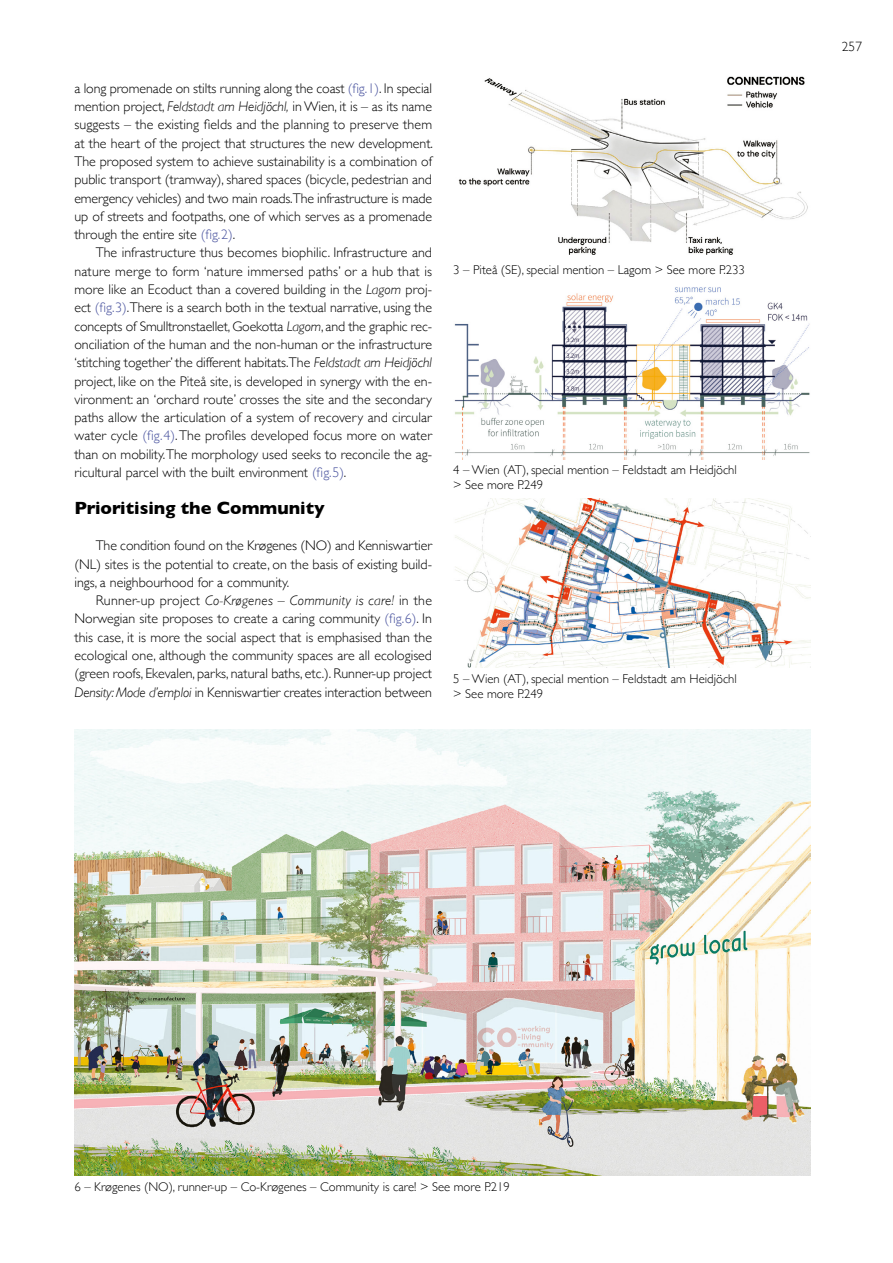
<style>
.page{position:relative;width:893px;height:1263px;background:#fff}
.page>*{position:absolute;margin:0;border:0;box-sizing:border-box;transform-origin:0 0}
.t1{font:700 18px "Gill Sans";color:#000}
.t2{font:300 13.95px/18.3px "Gill Sans";color:#000;text-align:justify}
.t3{font:300 13.5px "Gill Sans";color:#000}
.t4{font:300 12.75px/15px "Gill Sans";color:#000}
.s1{color:#48529e}
.s2{font-style:italic}
</style>
<div class="page">
<img style="left:454px;top:287px;width:356px;height:172px">
<img style="left:455px;top:499px;width:356px;height:169px">
<img style="left:74px;top:729px;width:737px;height:447px">
<img style="left:458px;top:76px;width:350px;height:179px">
<p class="t2" style="left:74px;top:78px;width:360px">a long promenade on stilts running along the coast <span class="s1">(fig.1)</span>. In special mention project, <span class="s2">Feldstadt am Heidjöchl,</span> in Wien, it is – as its name suggests – the existing fields and the planning to preserve them at the heart of the project that structures the new development.<br>The proposed system to achieve sustainability is a combination of public transport (tramway), shared spaces (bicycle, pedestrian and emergency vehicles) and two main roads.The infrastructure is made up of streets and footpaths, one of which serves as a promenade through the entire site <span class="s1">(fig.2)</span>.</p>
<p class="t2" style="left:74px;top:243px;width:359px;text-indent:21px">The infrastructure thus becomes biophilic. Infrastructure and nature merge to form ʻnature immersed paths’ or a hub that is more like an Ecoduct than a covered building in the <span class="s2">Lagom</span> proj&shy;ect <span class="s1">(fig.3)</span>.There is a search both in the textual narrative, using the concepts of Smulltronstaellet, Goekotta <span class="s2">Lagom</span>, and the graphic rec&shy;onciliation of the human and the non-human or the infrastructure ʻstitching together’ the different habitats.The <span class="s2">Feldstadt am Heidjöchl </span>project, like on the Piteå site, is developed in synergy with the en&shy;vironment: an ʻorchard route’ crosses the site and the secondary paths allow the articulation of a system of recovery and circular water cycle <span class="s1">(fig.4)</span>. The profiles developed focus more on water than on mobility. The morphology used seeks to reconcile the ag&shy;ricultural parcel with the built environment <span class="s1">(fig.5)</span>.</p>
<p class="t1" style="left:74px;top:493px;width:252px">Prioritising the Community</p>
<p class="t2" style="left:74px;top:536px;width:359px;text-indent:21px">The condition found on the Krøgenes (NO) and Kenniswartier (NL) sites is the potential to create, on the basis of existing build&shy;ings, a neighbourhood for a community.</p>
<p class="t2" style="left:74px;top:591px;width:359px;text-indent:21px">Runner-up project <span class="s2">Co-Krøgenes – Community is care!</span> in the Norwegian site proposes to create a caring community <span class="s1">(fig.6)</span>. In this case, it is more the social aspect that is emphasised than the ecological one, although the community spaces are all ecologised (green roofs, Ekevalen, parks, natural baths, etc.). Runner-up project <span class="s2">Density: Mode d’emploi</span> in Kenniswartier creates interaction between</p>
<p class="t4" style="left:453px;top:262px;width:293px">3 – Piteå (SE), special mention – Lagom &gt; See more P.233</p>
<p class="t4" style="left:453px;top:461px;width:285px">4 – Wien (AT), special mention – Feldstadt am Heidjöchl &gt; See more P.249</p>
<p class="t4" style="left:453px;top:670px;width:285px">5 – Wien (AT), special mention – Feldstadt am Heidjöchl &gt; See more P.249</p>
<p class="t3" style="left:842px;top:36px;width:22px">257</p>
<p class="t4" style="left:74px;top:1179px;width:437px">6 – Krøgenes (NO), runner-up – Co-Krøgenes – Community is care! &gt; See more P.219</p>
</div>
